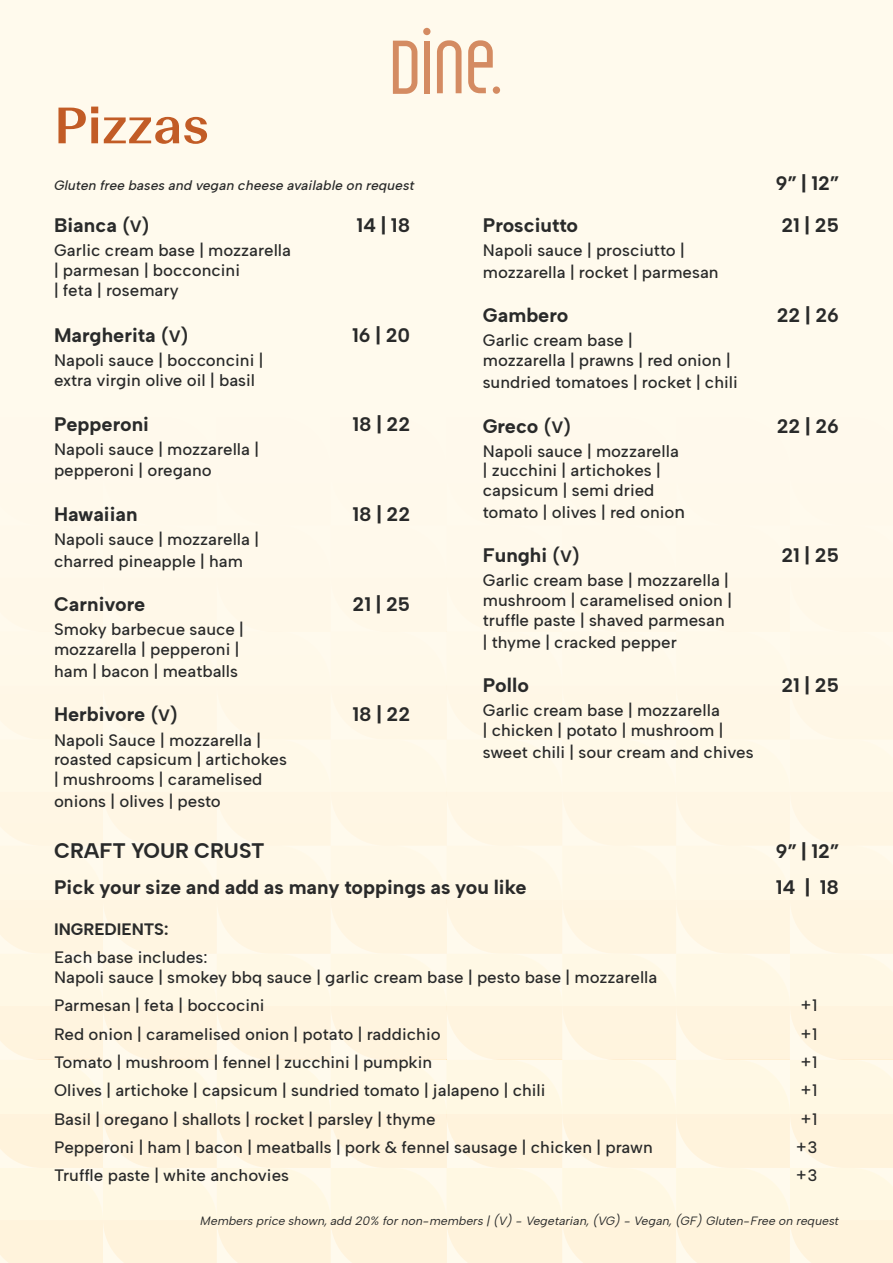
<style>
.page{position:relative;width:893px;height:1263px;background:#fffaed}
.page>*{position:absolute;margin:0;border:0;box-sizing:border-box;transform-origin:0 0}
.t1{font:500 51px "Beausite Fit Trial";color:#c25c26}
.t2{font:700 21px "Albert Sans";color:#292a2a}
.t3{font:700 19.5px "Albert Sans";color:#292a2a}
.t4{font:500 16.5px/19.8px "Albert Sans";color:#292a2a}
.t5{font:700 16.5px "Albert Sans";color:#292a2a}
.t6{font:italic 500 13.5px "Albert Sans";color:#292a2a}
.t7{font:italic 12px "Albert Sans";color:#292a2a}
.s1{font-size:16.5px}
.s2{font-size:18px}
</style>
<div class="page">
<div style="left:0;top:792px;width:893px;height:471px;background:#fff6e3"></div>
<svg style="left:393px;top:41px;width:24px;height:53px"></svg>
<div style="left:424px;top:41px;width:6px;height:52px;background:#d48b62"></div>
<svg style="left:437px;top:40px;width:25px;height:53px"></svg>
<svg style="left:468px;top:40px;width:25px;height:53px"></svg>
<div style="left:423px;top:28px;width:7px;height:7px;background:#d48b62;border-radius:50%"></div>
<svg style="left:493px;top:86px;width:7px;height:8px"></svg>
<h1 class="t1" style="left:54px;top:107px;width:156px">Pizzas</h1>
<p class="t6" style="left:54px;top:177px;width:362px">Gluten free bases and vegan cheese available on request</p>
<p class="t3" style="left:776px;top:171px;width:65px">9” | 12”</p>
<p class="t3" style="left:54px;top:213px;width:98px">Bianca <span class="s1">(V)</span></p>
<p class="t3" style="left:356px;top:213px;width:55px">14 | 18</p>
<p class="t4" style="left:54px;top:240px;width:239px">Garlic cream base | mozzarella | parmesan | bocconcini<br>| feta | rosemary</p>
<p class="t3" style="left:54px;top:323px;width:136px">Margherita <span class="s1">(V)</span></p>
<p class="t3" style="left:352px;top:323px;width:60px">16 | 20</p>
<p class="t4" style="left:54px;top:350px;width:211px">Napoli sauce | bocconcini | extra virgin olive oil | basil</p>
<p class="t3" style="left:54px;top:412px;width:96px">Pepperoni</p>
<p class="t3" style="left:352px;top:412px;width:59px">18 | 22</p>
<p class="t4" style="left:54px;top:438px;width:207px;line-height:21.6px">Napoli sauce | mozzarella | pepperoni | oregano</p>
<p class="t3" style="left:54px;top:502px;width:85px">Hawaiian</p>
<p class="t3" style="left:352px;top:502px;width:59px">18 | 22</p>
<p class="t4" style="left:54px;top:528px;width:207px;line-height:21.6px">Napoli sauce | mozzarella | charred pineapple | ham</p>
<p class="t3" style="left:54px;top:592px;width:93px">Carnivore</p>
<p class="t3" style="left:353px;top:592px;width:59px">21 | 25</p>
<p class="t4" style="left:54px;top:620px;width:191px">Smoky barbecue sauce | mozzarella | pepperoni |</p>
<p class="t4" style="left:54px;top:661px;width:186px">ham | bacon | meatballs</p>
<p class="t3" style="left:54px;top:702px;width:126px">Herbivore <span class="s1">(V)</span></p>
<p class="t3" style="left:352px;top:702px;width:59px">18 | 22</p>
<p class="t4" style="left:54px;top:730px;width:234px">Napoli Sauce | mozzarella | roasted capsicum | artichokes | mushrooms | caramelised</p>
<p class="t4" style="left:54px;top:791px;width:168px">onions | olives | pesto</p>
<p class="t3" style="left:483px;top:213px;width:97px">Prosciutto</p>
<p class="t3" style="left:781px;top:213px;width:59px">21 | 25</p>
<p class="t4" style="left:483px;top:239px;width:237px;line-height:21.6px">Napoli sauce | prosciutto | mozzarella | rocket | parmesan</p>
<p class="t3" style="left:483px;top:303px;width:87px">Gambero</p>
<p class="t3" style="left:777px;top:303px;width:64px">22 | 26</p>
<p class="t4" style="left:483px;top:331px;width:249px">Garlic cream base |<br>mozzarella | prawns | red onion |</p>
<p class="t4" style="left:483px;top:372px;width:257px">sundried tomatoes | rocket | chili</p>
<p class="t3" style="left:483px;top:413px;width:90px">Greco <span class="s1">(V)</span></p>
<p class="t3" style="left:777px;top:413px;width:64px">22 | 26</p>
<p class="t4" style="left:483px;top:441px;width:198px">Napoli sauce | mozzarella | zucchini | artichokes | capsicum | semi dried</p>
<p class="t4" style="left:483px;top:502px;width:204px">tomato | olives | red onio<span class="s2">n</span></p>
<p class="t3" style="left:483px;top:543px;width:99px">Funghi <span class="s1">(V)</span></p>
<p class="t3" style="left:781px;top:543px;width:59px">21 | 25</p>
<p class="t4" style="left:483px;top:571px;width:251px">Garlic cream base | mozzarella | mushroom | caramelised onion | truffle paste | shaved parmesan</p>
<p class="t4" style="left:483px;top:632px;width:196px">| thyme | cracked pepper</p>
<p class="t3" style="left:483px;top:673px;width:48px">Pollo</p>
<p class="t3" style="left:781px;top:673px;width:59px">21 | 25</p>
<p class="t4" style="left:483px;top:701px;width:242px">Garlic cream base | mozzarella | chicken | potato | mushroom |</p>
<p class="t4" style="left:483px;top:742px;width:272px">sweet chili | sour cream and chives</p>
<p class="t2" style="left:54px;top:837px;width:212px">CRAFT YOUR CRUST</p>
<p class="t3" style="left:776px;top:839px;width:65px">9” | 12”</p>
<p class="t3" style="left:54px;top:875px;width:474px">Pick your size and add as many toppings as you like</p>
<p class="t3" style="left:776px;top:875px;width:65px">14 | 18</p>
<p class="t5" style="left:54px;top:919px;width:116px">INGREDIENTS:</p>
<p class="t4" style="left:54px;top:948px;width:605px">Each base includes:<br>Napoli sauce | smokey bbq sauce | garlic cream base | pesto base | mozzarella</p>
<p class="t4" style="left:54px;top:996px;width:212px">Parmesan | feta | boccocini</p>
<p class="t4" style="left:800px;top:996px;width:19px">+1</p>
<p class="t4" style="left:54px;top:1024px;width:388px">Red onion | caramelised onion | potato | raddichio</p>
<p class="t4" style="left:800px;top:1024px;width:19px">+1</p>
<p class="t4" style="left:54px;top:1052px;width:380px">Tomato | mushroom | fennel | zucchini | pumpkin</p>
<p class="t4" style="left:800px;top:1052px;width:19px">+1</p>
<p class="t4" style="left:54px;top:1081px;width:493px">Olives | artichoke | capsicum | sundried tomato | jalapeno | chili</p>
<p class="t4" style="left:800px;top:1081px;width:19px">+1</p>
<p class="t4" style="left:54px;top:1109px;width:383px">Basil | oregano | shallots | rocket | parsley | thyme</p>
<p class="t4" style="left:800px;top:1109px;width:19px">+1</p>
<p class="t4" style="left:54px;top:1137px;width:600px">Pepperoni | ham | bacon | meatballs | pork &amp; fennel sausage | chicken | prawn</p>
<p class="t4" style="left:795px;top:1137px;width:24px">+3</p>
<p class="t4" style="left:54px;top:1165px;width:237px">Truffle paste | white anchovies</p>
<p class="t4" style="left:795px;top:1165px;width:24px">+3</p>
<p class="t7" style="left:200px;top:1213px;width:640px">Members price shown, add 20% for non-members | (V) - Vegetarian, (VG) - Vegan, (GF) Gluten-Free on request</p>
</div>
